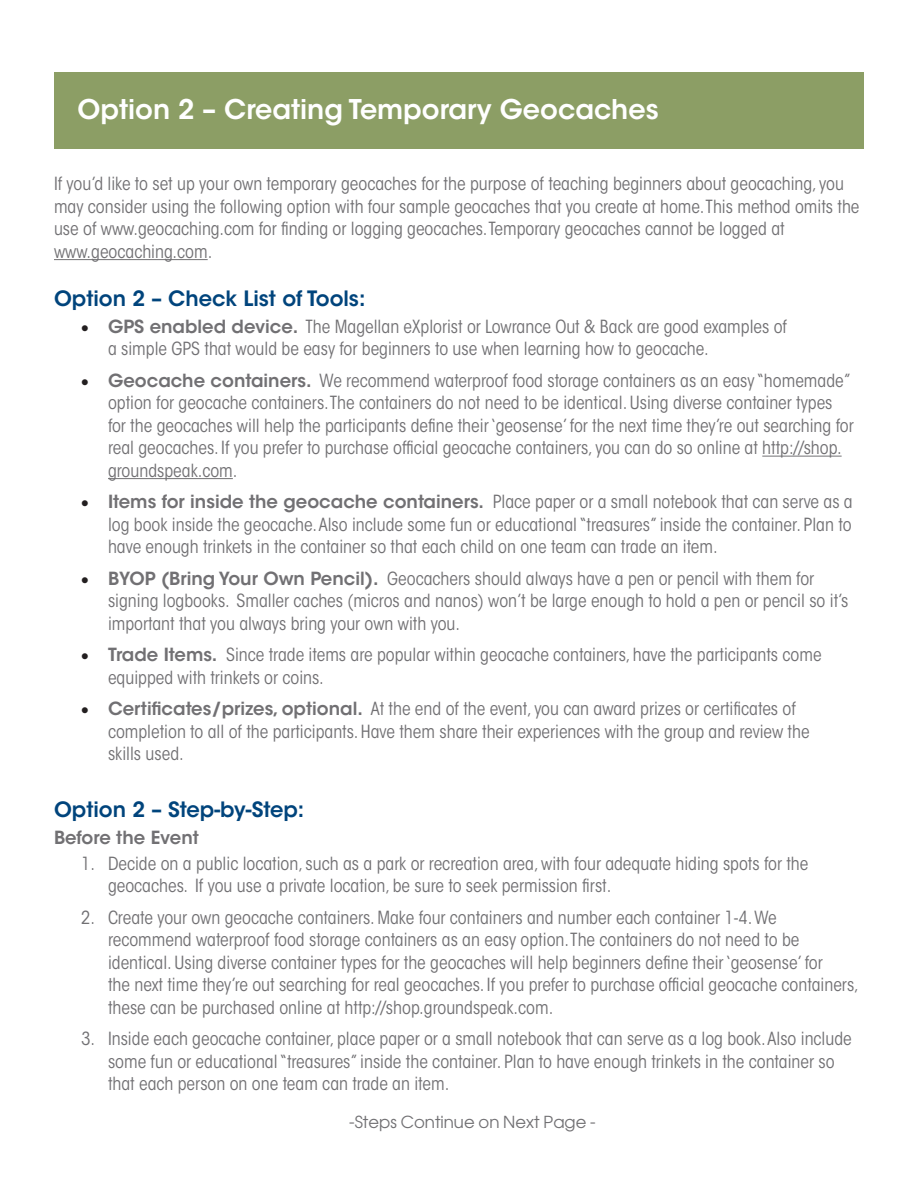
<style>
.page{position:relative;width:918px;height:1188px;background:#fff}
.page>*{position:absolute;margin:0;border:0;box-sizing:border-box;transform-origin:0 0}
.t1{font:600 27px "ITC Avant Garde Std";color:#fff}
.t2{font:600 21px "ITC Avant Garde Std";color:#00447c}
.t3{font:condensed 18px/22.5px "ITC Avant Garde Std";color:#717073}
.t4{font:600 18px "ITC Avant Garde Std";color:#717073}
.t5{font:16.5px "Avant Garde Gothic Book ITC";color:#717073}
.s1{color:#231f20}
.s2{font-weight:600;font-stretch:normal}
</style>
<div class="page">
<hr style="left:54px;top:259px;width:154px;height:1px;background:#717073">
<hr style="left:762px;top:456px;width:80px;height:1px;background:#717073">
<hr style="left:108px;top:478px;width:125px;height:1px;background:#717073">
<div style="left:54px;top:72px;width:809px;height:77px;background:#8c9e65"></div>
<h1 class="t1" style="left:77px;top:92px;width:583px">Option 2 – Creating Temporary Geocaches</h1>
<p class="t3" style="left:54px;top:173px;width:807px">If you’d like to set up your own temporary geocaches for the purpose of teaching beginners about geocaching, you may consider using the following option with four sample geocaches that you create at home. This method omits the use of www.geocaching.com for finding or logging geocaches. Temporary geocaches cannot be logged at www.geocaching.com.</p>
<p class="t2" style="left:54px;top:285px;width:313px">Option 2 – Check List of Tools:</p>
<p class="t3" style="left:108px;top:315px;width:681px;text-indent:-27px"><span class="s1">•</span> <span class="s2">GPS enabled device.</span> The Magellan eXplorist or Lowrance Out &amp; Back are good examples of a simple GPS that would be easy for beginners to use when learning how to geocache.</p>
<p class="t3" style="left:108px;top:369px;width:747px;text-indent:-27px"><span class="s1">•</span> <span class="s2">Geocache containers.</span> We recommend waterproof food storage containers as an easy “homemade” option for geocache containers. The containers do not need to be identical. Using diverse container types for the geocaches will help the participants define their ‘geosense’ for the next time they’re out searching for real geocaches. If you prefer to purchase official geocache containers, you can do so online at http://shop. groundspeak.com.</p>
<p class="t3" style="left:108px;top:491px;width:746px;text-align:justify;text-indent:-27px"><span class="s1">•</span> <span class="s2">Items for inside the geocache containers.</span> Place paper or a small notebook that can serve as a log book inside the geocache. Also include some fun or educational “treasures” inside the container. Plan to have enough trinkets in the container so that each child on one team can trade an item.</p>
<p class="t3" style="left:108px;top:567px;width:742px;text-indent:-27px"><span class="s1">•</span> <span class="s2">BYOP (Bring Your Own Pencil).</span> Geocachers should always have a pen or pencil with them for signing logbooks. Smaller caches (micros and nanos) won’t be large enough to hold a pen or pencil so it’s important that you always bring your own with you.</p>
<p class="t3" style="left:108px;top:644px;width:715px;text-indent:-27px"><span class="s1">•</span> <span class="s2">Trade Items.</span> Since trade items are popular within geocache containers, have the participants come equipped with trinkets or coins.</p>
<p class="t3" style="left:108px;top:698px;width:703px;text-indent:-27px"><span class="s1">•</span> <span class="s2">Certificates/prizes, optional.</span> At the end of the event, you can award prizes or certificates of completion to all of the participants. Have them share their experiences with the group and review the skills used.</p>
<p class="t2" style="left:54px;top:796px;width:252px">Option 2 – Step-by-Step:</p>
<p class="t4" style="left:54px;top:826px;width:146px">Before the Event</p>
<p class="t3" style="left:108px;top:852px;width:702px;text-indent:-27px">1. Decide on a public location, such as a park or recreation area, with four adequate hiding spots for the geocaches. If you use a private location, be sure to seek permission first.</p>
<p class="t3" style="left:108px;top:906px;width:752px;text-indent:-27px">2. Create your own geocache containers. Make four containers and number each container 1-4. We recommend waterproof food storage containers as an easy option. The containers do not need to be identical. Using diverse container types for the geocaches will help beginners define their ‘geosense’ for<br>the next time they’re out searching for real geocaches. If you prefer to purchase official geocache containers, these can be purchased online at http://shop.groundspeak.com.</p>
<p class="t3" style="left:108px;top:1028px;width:745px;text-indent:-27px">3. Inside each geocache container, place paper or a small notebook that can serve as a log book. Also include some fun or educational “treasures” inside the container. Plan to have enough trinkets in the container so that each person on one team can trade an item.</p>
<p class="t5" style="left:349px;top:1112px;width:248px">-Steps Continue on Next Page -</p>
</div>
